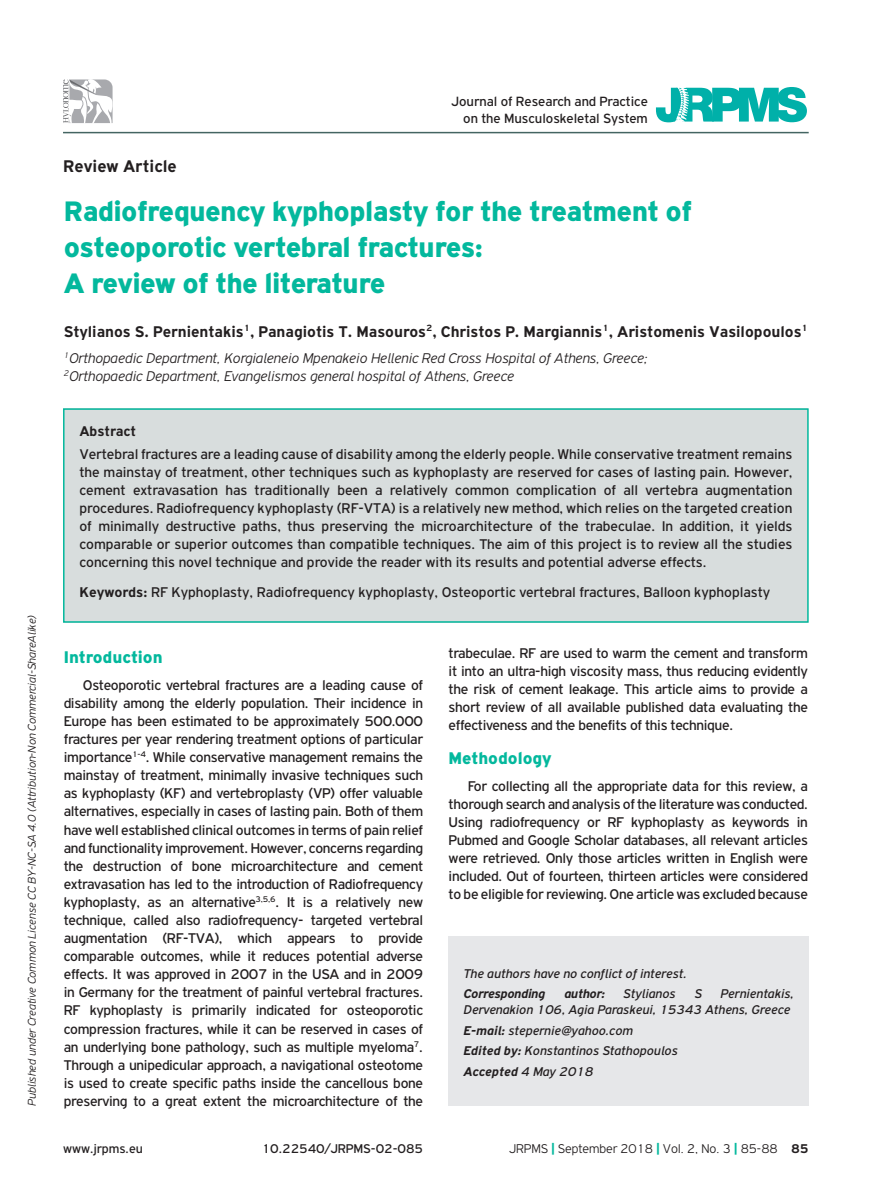
<style>
.page{position:relative;width:893px;height:1191px;background:#fff}
.page>*{position:absolute;margin:0;border:0;box-sizing:border-box;transform-origin:0 0}
.t1{font:900 30px/36px "PF Highway Gothic";letter-spacing:-.02em;color:#03b89d}
.t2{font:900 18px "PF Highway Gothic";color:#03b89d}
.t3{font:700 18px "PF Highway Gothic";color:#231f20}
.t4{font:700 16.5px "PF Highway Gothic";color:#231f20}
.t5{font:15px/18.1px "PF Highway Gothic";letter-spacing:-.02em;color:#231f20;text-align:justify}
.t6{font:italic 300 15px/18px "PF Highway Gothic";color:#231f20}
.t7{font:15px "PF Highway Gothic";color:#231f20}
.t8{font:700 15px "PF Highway Gothic";color:#231f20}
.t9{font:14.25px/17.1px "PF Highway Gothic";color:#231f20;text-align:right}
.t10{font:italic 13.5px/20.4px "PF Highway Gothic";color:#231f20;text-align:right}
.t11{font:300 13.5px "PF Highway Gothic";color:#231f20}
.t12{font:13.5px "PF Highway Gothic";color:#231f20}
.t13{font:italic 700 13.5px "PF Highway Gothic";letter-spacing:-.025em;color:#231f20}
.t14{font:italic 300 12px "PF Highway Gothic";color:#231f20}
.s1{font-weight:700}
.s2{font-weight:900;color:#03b89d}
</style>
<div class="page">
<div style="left:63px;top:408px;width:745px;height:214px;background:#d8dddd"></div>
<svg style="left:656px;top:87px;width:151px;height:35px"></svg>
<svg style="left:63px;top:79px;width:50px;height:44px"></svg>
<div style="left:63px;top:408px;width:746px;height:214px;border:2px solid #03b89d"></div>
<div style="left:449px;top:936px;width:360px;height:170px;background:#e6e7e9"></div>
<hr style="left:63px;top:132px;width:746px;height:1px;background:#446562">
<p class="t14" style="left:25px;top:1106px;width:492px;rotate:-90deg">Published under Creative Common License CC BY-NC-SA 4.0 (Attribution-Non Commercial-ShareAlike)</p>
<p class="t9" style="left:451px;top:92px;width:198px">Journal of Research and Practice on the Musculoskeletal System</p>
<p class="t3" style="left:63px;top:156px;width:115px">Review Article</p>
<h1 class="t1" style="left:64px;top:193px;width:630px">Radiofrequency kyphoplasty for the treatment of osteoporotic vertebral fractures:<br>A review of the literature</h1>
<p class="t4" style="left:64px;top:322px;width:746px">Stylianos S. Pernientakis<sup>1</sup>, Panagiotis T. Masouros<sup>2</sup>, Christos P. Margiannis<sup>1</sup>, Aristomenis Vasilopoulos<sup>1</sup></p>
<p class="t6" style="left:64px;top:349px;width:585px"><sup>1</sup>Orthopaedic Department, Korgialeneio Mpenakeio Hellenic Red Cross Hospital of Athens, Greece;<br><sup>2</sup>Orthopaedic Department, Evangelismos general hospital of Athens, Greece</p>
<p class="t8" style="left:79px;top:423px;width:58px">Abstract</p>
<p class="t5" style="left:79px;top:445px;width:714px">Vertebral fractures are a leading cause of disability among the elderly people. While conservative treatment remains the mainstay of treatment, other techniques such as kyphoplasty are reserved for cases of lasting pain. However, cement extravasation has traditionally been a relatively common complication of all vertebra augmentation procedures. Radiofrequency kyphoplasty (RF-VTA) is a relatively new method, which relies on the targeted creation of minimally destructive paths, thus preserving the microarchitecture of the trabeculae. In addition, it yields comparable or superior outcomes than compatible techniques. The aim of this project is to review all the studies concerning this novel technique and provide the reader with its results and potential adverse effects.</p>
<p class="t7" style="left:79px;top:584px;width:692px"><span class="s1">Keywords:</span> RF Kyphoplasty, Radiofrequency kyphoplasty, Osteoportic vertebral fractures, Balloon kyphoplasty</p>
<p class="t2" style="left:64px;top:647px;width:100px">Introduction</p>
<p class="t5" style="left:64px;top:675px;width:361px;text-indent:19px">Osteoporotic vertebral fractures are a leading cause of disability among the elderly population. Their incidence in Europe has been estimated to be approximately 500.000 fractures per year rendering treatment options of particular importance<sup>1-4</sup>. While conservative management remains the mainstay of treatment, minimally invasive techniques such as kyphoplasty (KF) and vertebroplasty (VP) offer valuable alternatives, especially in cases of lasting pain. Both of them have well established clinical outcomes in terms of pain relief and functionality improvement. However, concerns regarding the destruction of bone microarchitecture and cement extravasation has led to the introduction of Radiofrequency kyphoplasty, as an alternative<sup>3,5,6</sup>. It is a relatively new technique, called also radiofrequency- targeted vertebral augmentation (RF-TVA), which appears to provide comparable outcomes, while it reduces potential adverse effects. It was approved in 2007 in the USA and in 2009 in Germany for the treatment of painful vertebral fractures.<br>RF kyphoplasty is primarily indicated for osteoporotic compression fractures, while it can be reserved in cases of an underlying bone pathology, such as multiple myeloma<sup>7</sup>.<br>Through a unipedicular approach, a navigational osteotome is used to create specific paths inside the cancellous bone preserving to a great extent the microarchitecture of the</p>
<p class="t5" style="left:449px;top:644px;width:361px">trabeculae. RF are used to warm the cement and transform it into an ultra-high viscosity mass, thus reducing evidently the risk of cement leakage. This article aims to provide a short review of all available published data evaluating the effectiveness and the benefits of this technique.</p>
<p class="t2" style="left:449px;top:748px;width:105px">Methodology</p>
<p class="t5" style="left:449px;top:776px;width:361px;text-indent:19px">For collecting all the appropriate data for this review, a thorough search and analysis of the literature was conducted.<br>Using radiofrequency or RF kyphoplasty as keywords in Pubmed and Google Scholar databases, all relevant articles were retrieved. Only those articles written in English were included. Out of fourteen, thirteen articles were considered to be eligible for reviewing. One article was excluded because</p>
<p class="t10" style="left:463px;top:963px;width:225px">The authors have no conflict of interest.</p>
<p class="t13" style="left:463px;top:986px;width:83px">Corresponding</p>
<p class="t13" style="left:564px;top:986px;width:42px">author:</p>
<p class="t10" style="left:623px;top:983px;width:54px">Stylianos</p>
<p class="t10" style="left:694px;top:983px;width:9px">S</p>
<p class="t10" style="left:463px;top:985px;width:332px;line-height:16.2px">Pernientakis,<br>Dervenakion 106, Agia Paraskeui, 15343 Athens, Greece</p>
<p class="t10" style="left:463px;top:1020px;width:216px;text-align:left"><span class="s1">E-mail:</span> stepernie@yahoo.com<br><span class="s1">Edited by:</span> Konstantinos Stathopoulos<br><span class="s1">Accepted</span> 4 May 2018</p>
<p class="t12" style="left:63px;top:1141px;width:81px">www.jrpms.eu</p>
<p class="t12" style="left:262px;top:1141px;width:163px">10.22540/JRPMS-02-085</p>
<p class="t11" style="left:509px;top:1141px;width:301px">JRPMS <span class="s2">|</span> September 2018 <span class="s2">|</span> Vol. 2, No. 3 <span class="s2">|</span> 85-88 <span class="s1">85</span></p>
</div>
